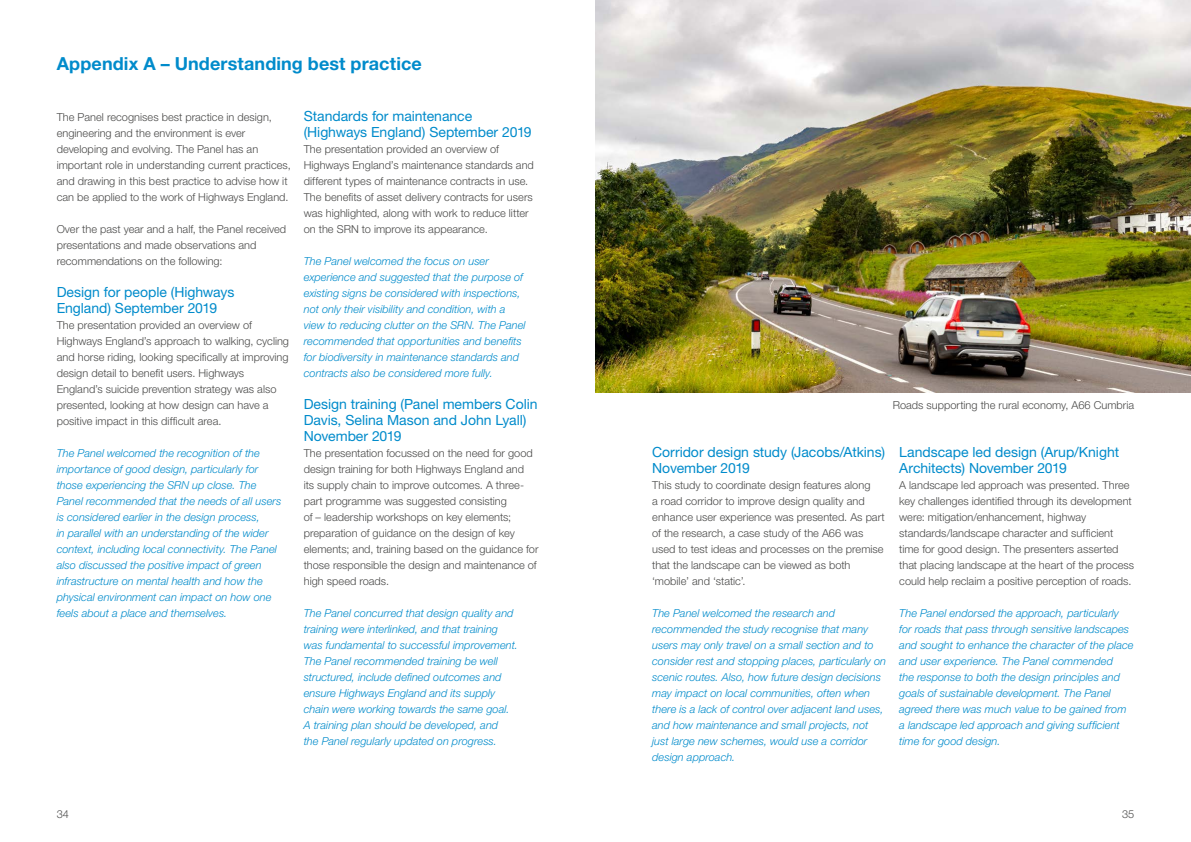
<style>
.page{position:relative;width:1191px;height:842px;background:#fff}
.page>*{position:absolute;margin:0;border:0;box-sizing:border-box;transform-origin:0 0}
.t1{font:700 18px "Helvetica Neue LT Pro";letter-spacing:.005em;color:#008bcb}
.t2{font:14px/16px "Helvetica Neue LT Pro";letter-spacing:-.005em;color:#008bcb}
.t3{font:300 11px/16px "Helvetica Neue LT Pro";color:#4a4a49}
.t4{font:italic 300 11px/16px "Helvetica Neue LT Pro";letter-spacing:.005em;color:#008bcb}
</style>
<div class="page">
<img style="left:595px;top:0;width:596px;height:393px">
<h1 class="t1" style="left:57px;top:52px;width:366px">Appendix A – Understanding best practice</h1>
<p class="t3" style="left:57px;top:109px;width:235px">The Panel recognises best practice in design, engineering and the environment is ever developing and evolving. The Panel has an important role in understanding current practices, and drawing in this best practice to advise how it can be applied to the work of Highways England.</p>
<p class="t3" style="left:57px;top:221px;width:231px">Over the past year and a half, the Panel received presentations and made observations and recommendations on the following:</p>
<p class="t2" style="left:57px;top:283px;width:179px">Design for people (Highways<br>England) September 2019</p>
<p class="t3" style="left:57px;top:317px;width:234px">The presentation provided an overview of Highways England’s approach to walking, cycling and horse riding, looking specifically at improving design detail to benefit users. Highways England’s suicide prevention strategy was also presented, looking at how design can have a positive impact in this difficult area.</p>
<p class="t4" style="left:57px;top:445px;width:226px">The Panel welcomed the recognition of the importance of good design, particularly for those experiencing the SRN up close. The Panel recommended that the needs of all users is considered earlier in the design process,<br>in parallel with an understanding of the wider context, including local connectivity. The Panel also discussed the positive impact of green infrastructure on mental health and how the physical environment can impact on how one feels about a place and themselves.</p>
<p class="t2" style="left:304px;top:107px;width:229px">Standards for maintenance (Highways England) September 2019</p>
<p class="t3" style="left:304px;top:141px;width:232px">The presentation provided an overview of Highways England’s maintenance standards and different types of maintenance contracts in use.<br>The benefits of asset delivery contracts for users was highlighted, along with work to reduce litter on the SRN to improve its appearance.</p>
<p class="t4" style="left:304px;top:253px;width:223px">The Panel welcomed the focus on user experience and suggested that the purpose of existing signs be considered with inspections, not only their visibility and condition, with a view to reducing clutter on the SRN. The Panel recommended that opportunities and benefits for biodiversity in maintenance standards and contracts also be considered more fully.</p>
<p class="t2" style="left:304px;top:395px;width:235px">Design training (Panel members Colin<br>Davis, Selina Mason and John Lyall)<br>November 2019</p>
<p class="t3" style="left:304px;top:445px;width:236px">The presentation focussed on the need for good design training for both Highways England and<br>its supply chain to improve outcomes. A three&shy;part programme was suggested consisting<br>of – leadership workshops on key elements; preparation of guidance on the design of key elements; and, training based on the guidance for those responsible the design and maintenance of high speed roads.</p>
<p class="t4" style="left:304px;top:605px;width:215px">The Panel concurred that design quality and training were interlinked, and that training was fundamental to successful improvement.<br>The Panel recommended training be well structured, include defined outcomes and ensure Highways England and its supply chain were working towards the same goal.<br>A training plan should be developed, and<br>the Panel regularly updated on progress.</p>
<p class="t3" style="left:892px;top:397px;width:243px">Roads supporting the rural economy, A66 Cumbria</p>
<p class="t2" style="left:652px;top:443px;width:234px">Corridor design study (Jacobs/Atkins)<br>November 2019</p>
<p class="t3" style="left:652px;top:477px;width:234px">This study to coordinate design features along<br>a road corridor to improve design quality and enhance user experience was presented. As part of the research, a case study of the A66 was used to test ideas and processes on the premise that the landscape can be viewed as both ‘mobile’ and ‘static’.</p>
<p class="t4" style="left:652px;top:605px;width:235px">The Panel welcomed the research and recommended the study recognise that many users may only travel on a small section and to consider rest and stopping places, particularly on scenic routes. Also, how future design decisions may impact on local communities, often when there is a lack of control over adjacent land uses, and how maintenance and small projects, not just large new schemes, would use a corridor design approach.</p>
<p class="t2" style="left:899px;top:443px;width:221px">Landscape led design (Arup/Knight<br>Architects) November 2019</p>
<p class="t3" style="left:899px;top:477px;width:236px">A landscape led approach was presented. Three key challenges identified through its development were: mitigation/enhancement, highway standards/landscape character and sufficient time for good design. The presenters asserted that placing landscape at the heart of the process could help reclaim a positive perception of roads.</p>
<p class="t4" style="left:899px;top:605px;width:236px">The Panel endorsed the approach, particularly for roads that pass through sensitive landscapes and sought to enhance the character of the place and user experience. The Panel commended<br>the response to both the design principles and goals of sustainable development. The Panel agreed there was much value to be gained from a landscape led approach and giving sufficient time for good design.</p>
<p class="t3" style="left:57px;top:805px;width:14px">34</p>
<p class="t3" style="left:1122px;top:805px;width:14px">35</p>
</div>
